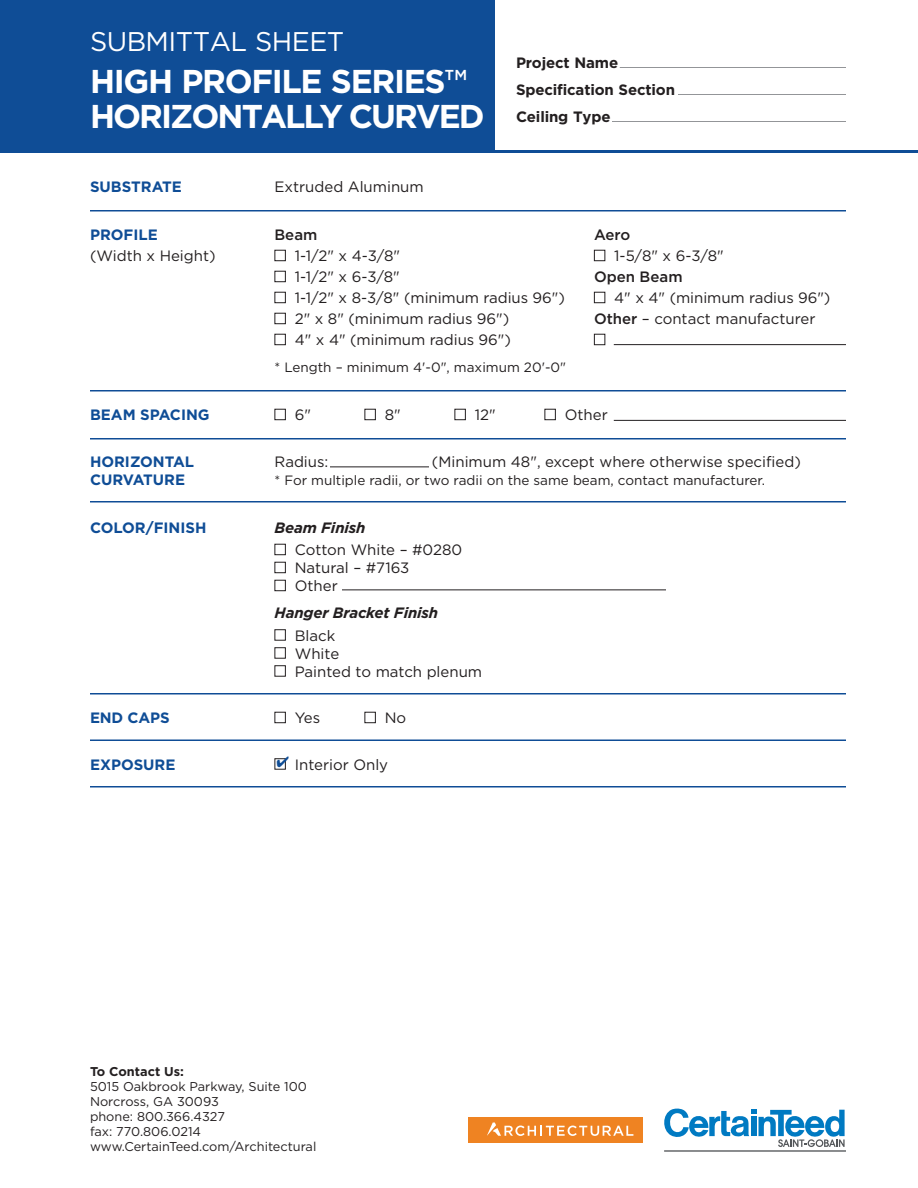
<style>
.page{position:relative;width:918px;height:1188px;background:#fff}
.page>*{position:absolute;margin:0;border:0;box-sizing:border-box;transform-origin:0 0}
.t1{font:700 33px/34.5px "Gotham";letter-spacing:-.06em;color:#fff}
.t2{font:27px "Gotham";letter-spacing:-.02em;color:#fff}
.t3{font:15px/18px "Gotham";color:#231f20}
.t4{font:700 15px "Gotham";color:#0f4d96}
.t5{font:700 15px "Gotham";letter-spacing:-.01em;color:#231f20}
.t6{font:italic 700 15px "Gotham";letter-spacing:-.01em;color:#231f20}
.t7{font:500 15px "Gotham";color:#231f20}
.t8{font:13.5px "Gotham";color:#231f20}
.t9{font:12.75px "Gotham";color:#231f20}
.t10{font:700 12.75px "Gotham";color:#231f20}
.s1{font-weight:500}
</style>
<div class="page">
<div style="left:0;top:0;width:495px;height:153px;background:#0f4d96"></div>
<hr style="left:620px;top:67px;width:226px;height:1px;background:#939598">
<hr style="left:678px;top:94px;width:168px;height:1px;background:#939598">
<hr style="left:612px;top:121px;width:234px;height:1px;background:#939598">
<hr style="left:0;top:150px;width:918px;height:3px;background:#0f4d96">
<svg style="left:664px;top:1108px;width:181px;height:39px"></svg>
<hr style="left:664px;top:1150px;width:182px;height:2px;background:#54575a">
<div style="left:468px;top:1117px;width:175px;height:25px;background:#ef8322"></div>
<svg style="left:487px;top:1123px;width:146px;height:13px"></svg>
<div style="left:274px;top:250px;width:12px;height:11px;border:1px solid #231f20"></div>
<div style="left:594px;top:250px;width:11px;height:11px;border:1px solid #231f20"></div>
<div style="left:274px;top:271px;width:12px;height:11px;border:1px solid #231f20"></div>
<div style="left:274px;top:292px;width:12px;height:11px;border:1px solid #231f20"></div>
<div style="left:594px;top:292px;width:11px;height:11px;border:1px solid #231f20"></div>
<div style="left:274px;top:313px;width:12px;height:11px;border:1px solid #231f20"></div>
<div style="left:274px;top:334px;width:12px;height:11px;border:1px solid #231f20"></div>
<div style="left:594px;top:334px;width:11px;height:11px;border:1px solid #231f20"></div>
<div style="left:274px;top:409px;width:12px;height:11px;border:1px solid #231f20"></div>
<div style="left:364px;top:409px;width:12px;height:11px;border:1px solid #231f20"></div>
<div style="left:454px;top:409px;width:12px;height:11px;border:1px solid #231f20"></div>
<div style="left:544px;top:409px;width:12px;height:11px;border:1px solid #231f20"></div>
<div style="left:274px;top:544px;width:12px;height:11px;border:1px solid #231f20"></div>
<div style="left:274px;top:562px;width:12px;height:11px;border:1px solid #231f20"></div>
<div style="left:274px;top:580px;width:12px;height:11px;border:1px solid #231f20"></div>
<div style="left:274px;top:629px;width:12px;height:12px;border:1px solid #231f20"></div>
<div style="left:274px;top:647px;width:12px;height:12px;border:1px solid #231f20"></div>
<div style="left:274px;top:665px;width:12px;height:12px;border:1px solid #231f20"></div>
<div style="left:274px;top:712px;width:12px;height:11px;border:1px solid #231f20"></div>
<div style="left:364px;top:712px;width:12px;height:11px;border:1px solid #231f20"></div>
<hr style="left:90px;top:210px;width:756px;height:2px;background:#0f4d96">
<hr style="left:342px;top:590px;width:324px;height:1px;background:#231f20">
<hr style="left:90px;top:438px;width:756px;height:2px;background:#0f4d96">
<hr style="left:90px;top:501px;width:756px;height:1px;background:#0f4d96">
<hr style="left:90px;top:740px;width:756px;height:1px;background:#0f4d96">
<hr style="left:90px;top:786px;width:756px;height:2px;background:#0f4d96">
<hr style="left:90px;top:693px;width:756px;height:1px;background:#0f4d96">
<hr style="left:90px;top:390px;width:756px;height:2px;background:#0f4d96">
<hr style="left:614px;top:344px;width:232px;height:1px;background:#231f20">
<hr style="left:614px;top:420px;width:232px;height:1px;background:#231f20">
<hr style="left:330px;top:466px;width:99px;height:1px;background:#231f20">
<svg style="left:277px;top:758px;width:9px;height:10px"></svg>
<p class="t2" style="left:90px;top:27px;width:256px">SUBMITTAL SHEET</p>
<p class="t1" style="left:90px;top:63px;width:396px">HIGH PROFILE SERIES<span class="s1">™<br></span>HORIZONTALLY CURVED</p>
<p class="t5" style="left:516px;top:54px;width:104px">Project Name</p>
<p class="t5" style="left:516px;top:81px;width:161px">Specification Section</p>
<p class="t5" style="left:516px;top:108px;width:96px">Ceiling Type</p>
<p class="t4" style="left:90px;top:178px;width:93px">SUBSTRATE</p>
<p class="t3" style="left:274px;top:178px;width:151px">Extruded Aluminum</p>
<p class="t4" style="left:90px;top:226px;width:69px">PROFILE</p>
<p class="t7" style="left:274px;top:226px;width:44px">Beam</p>
<p class="t7" style="left:594px;top:226px;width:38px">Aero</p>
<p class="t3" style="left:90px;top:247px;width:127px">(Width x Height)</p>
<p class="t3" style="left:295px;top:247px;width:107px">1-1/2" x 4-3/8"</p>
<p class="t3" style="left:614px;top:247px;width:111px">1-5/8" x 6-3/8"</p>
<p class="t3" style="left:295px;top:268px;width:107px">1-1/2" x 6-3/8"</p>
<p class="t7" style="left:594px;top:268px;width:90px">Open Beam</p>
<p class="t3" style="left:295px;top:289px;width:272px">1-1/2" x 8-3/8" (minimum radius 96")</p>
<p class="t3" style="left:614px;top:289px;width:218px">4" x 4" (minimum radius 96")</p>
<p class="t3" style="left:295px;top:310px;width:216px">2" x 8" (minimum radius 96")</p>
<p class="t3" style="left:594px;top:310px;width:223px"><span class="s1">Other</span> – contact manufacturer</p>
<p class="t3" style="left:295px;top:331px;width:218px">4" x 4" (minimum radius 96")</p>
<p class="t8" style="left:274px;top:360px;width:293px">* Length – minimum 4'-0", maximum 20'-0"</p>
<p class="t4" style="left:90px;top:406px;width:121px">BEAM SPACING</p>
<p class="t3" style="left:295px;top:406px;width:18px">6"</p>
<p class="t3" style="left:385px;top:406px;width:18px">8"</p>
<p class="t3" style="left:475px;top:406px;width:22px">12"</p>
<p class="t3" style="left:565px;top:406px;width:45px">Other</p>
<p class="t4" style="left:90px;top:453px;width:106px">HORIZONTAL</p>
<p class="t3" style="left:274px;top:452px;width:55px">Radius:</p>
<p class="t3" style="left:432px;top:452px;width:370px">(Minimum 48", except where otherwise specified)</p>
<p class="t4" style="left:90px;top:471px;width:97px">CURVATURE</p>
<p class="t8" style="left:274px;top:472px;width:492px">* For multiple radii, or two radii on the same beam, contact manufacturer.</p>
<p class="t4" style="left:90px;top:519px;width:118px">COLOR/FINISH</p>
<p class="t6" style="left:274px;top:519px;width:93px">Beam Finish</p>
<p class="t3" style="left:295px;top:541px;width:169px">Cotton White – #0280<br>Natural – #7163<br>Other</p>
<p class="t6" style="left:274px;top:604px;width:165px">Hanger Bracket Finish</p>
<p class="t3" style="left:295px;top:626px;width:189px">Black<br>White<br>Painted to match plenum</p>
<p class="t4" style="left:90px;top:709px;width:81px">END CAPS</p>
<p class="t3" style="left:295px;top:709px;width:27px">Yes</p>
<p class="t3" style="left:385px;top:709px;width:23px">No</p>
<p class="t4" style="left:90px;top:756px;width:87px">EXPOSURE</p>
<p class="t3" style="left:295px;top:755px;width:95px">Interior Only</p>
<p class="t10" style="left:90px;top:1064px;width:95px">To Contact Us:</p>
<p class="t9" style="left:90px;top:1079px;width:219px">5015 Oakbrook Parkway, Suite 100</p>
<p class="t9" style="left:90px;top:1094px;width:130px">Norcross, GA 30093</p>
<p class="t9" style="left:90px;top:1109px;width:137px">phone: 800.366.4327</p>
<p class="t9" style="left:90px;top:1124px;width:113px">fax: 770.806.0214</p>
<p class="t9" style="left:90px;top:1139px;width:228px">www.CertainTeed.com/Architectural</p>
</div>
